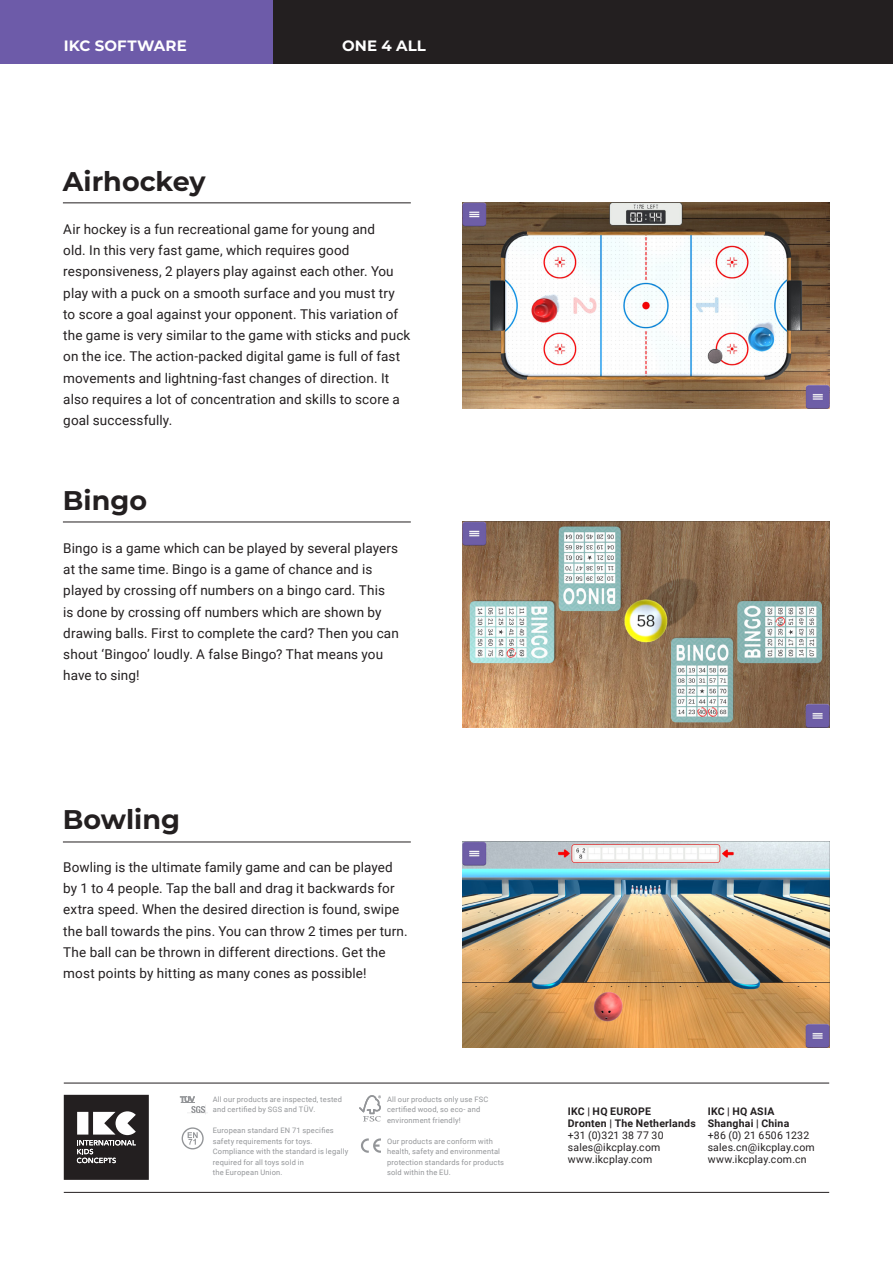
<style>
.page{position:relative;width:893px;height:1263px;background:#fff}
.page>*{position:absolute;margin:0;border:0;box-sizing:border-box;transform-origin:0 0}
.t1{font:700 27px "Montserrat";color:#231f20}
.t2{font:700 15px "Montserrat";letter-spacing:.01em;color:#fff}
.Info{font:13.5px/21.3px "Roboto";letter-spacing:.01em;color:#231f20}
.t3{font:10.5px "Roboto";letter-spacing:.02em;color:#231f20}
.t4{font:700 10.5px "Roboto";letter-spacing:.025em;color:#231f20}
.t5{font:7.5px/10.5px "Roboto";letter-spacing:.025em;color:#939598}
</style>
<div class="page">
<div style="left:273px;top:0;width:620px;height:64px;background:#231f20"></div>
<div style="left:0;top:0;width:273px;height:64px;background:#6d5ba9"></div>
<svg style="left:64px;top:1095px;width:85px;height:85px;background:#4b4849"></svg>
<svg style="left:361px;top:1138px;width:20px;height:15px"></svg>
<svg style="left:359px;top:1095px;width:22px;height:26px"></svg>
<svg style="left:182px;top:1127px;width:22px;height:22px"></svg>
<hr style="left:64px;top:1083px;width:765px;height:1px;background:#231f20">
<hr style="left:64px;top:1192px;width:765px;height:1px;background:#231f20">
<svg style="left:180px;top:1096px;width:28px;height:18px"></svg>
<img style="left:463px;top:203px;width:366px;height:206px">
<img style="left:463px;top:522px;width:366px;height:206px">
<img style="left:463px;top:842px;width:366px;height:206px">
<hr style="left:63px;top:203px;width:348px;height:1px;background:#231f20">
<hr style="left:63px;top:522px;width:348px;height:1px;background:#231f20">
<hr style="left:63px;top:842px;width:348px;height:1px;background:#231f20">
<p class="t2" style="left:64px;top:35px;width:125px">IKC SOFTWARE</p>
<p class="t1" style="left:63px;top:162px;width:144px">Airhockey</p>
<p class="t2" style="left:342px;top:35px;width:85px">ONE 4 ALL</p>
<p class="Info" style="left:63px;top:218px;width:349px">Air hockey is a fun recreational game for young and<br>old. In this very fast game, which requires good responsiveness, 2 players play against each other. You play with a puck on a smooth surface and you must try<br>to score a goal against your opponent. This variation of the game is very similar to the game with sticks and puck on the ice. The action-packed digital game is full of fast movements and lightning-fast changes of direction. It also requires a lot of concentration and skills to score a goal successfully.</p>
<p class="t1" style="left:63px;top:481px;width:86px">Bingo</p>
<p class="Info" style="left:63px;top:537px;width:337px">Bingo is a game which can be played by several players at the same time. Bingo is a game of chance and is played by crossing off numbers on a bingo card. This<br>is done by crossing off numbers which are shown by drawing balls. First to complete the card? Then you can shout ‘Bingoo’ loudly. A false Bingo? That means you have to sing!</p>
<p class="t1" style="left:63px;top:800px;width:119px">Bowling</p>
<p class="Info" style="left:63px;top:856px;width:346px">Bowling is the ultimate family game and can be played by 1 to 4 people. Tap the ball and drag it backwards for extra speed. When the desired direction is found, swipe the ball towards the pins. You can throw 2 times per turn.<br>The ball can be thrown in different directions. Get the most points by hitting as many cones as possible!</p>
<p class="t5" style="left:213px;top:1094px;width:131px">All our products are inspected, tested and certified by SGS and TÜV.</p>
<p class="t5" style="left:213px;top:1125px;width:123px">European standard EN 71 specifies safety requirements for toys.</p>
<p class="t5" style="left:213px;top:1146px;width:137px">Compliance with the standard is legally required for all toys sold in</p>
<p class="t5" style="left:213px;top:1167px;width:71px">the European Union.</p>
<p class="t5" style="left:387px;top:1094px;width:103px">All our products only use FSC</p>
<p class="t5" style="left:387px;top:1104px;width:95px">certified wood, so eco- and</p>
<p class="t5" style="left:387px;top:1115px;width:75px">environment friendly!</p>
<p class="t5" style="left:387px;top:1136px;width:119px">Our products are conform with health, safety and environmental protection standards for products sold within the EU.</p>
<p class="t4" style="left:568px;top:1104px;width:85px">IKC | HQ EUROPE</p>
<p class="t4" style="left:568px;top:1116px;width:129px">Dronten | The Netherlands</p>
<p class="t3" style="left:568px;top:1128px;width:97px">+31 (0)321 38 77 30</p>
<p class="t3" style="left:568px;top:1140px;width:94px">sales@ikcplay.com</p>
<p class="t3" style="left:568px;top:1152px;width:86px">www.ikcplay.com</p>
<p class="t4" style="left:708px;top:1104px;width:68px">IKC | HQ ASIA</p>
<p class="t4" style="left:708px;top:1116px;width:83px">Shanghai | China</p>
<p class="t3" style="left:708px;top:1128px;width:103px">+86 (0) 21 6506 1232</p>
<p class="t3" style="left:708px;top:1140px;width:109px">sales.cn@ikcplay.com</p>
<p class="t3" style="left:708px;top:1152px;width:101px">www.ikcplay.com.cn</p>
</div>
